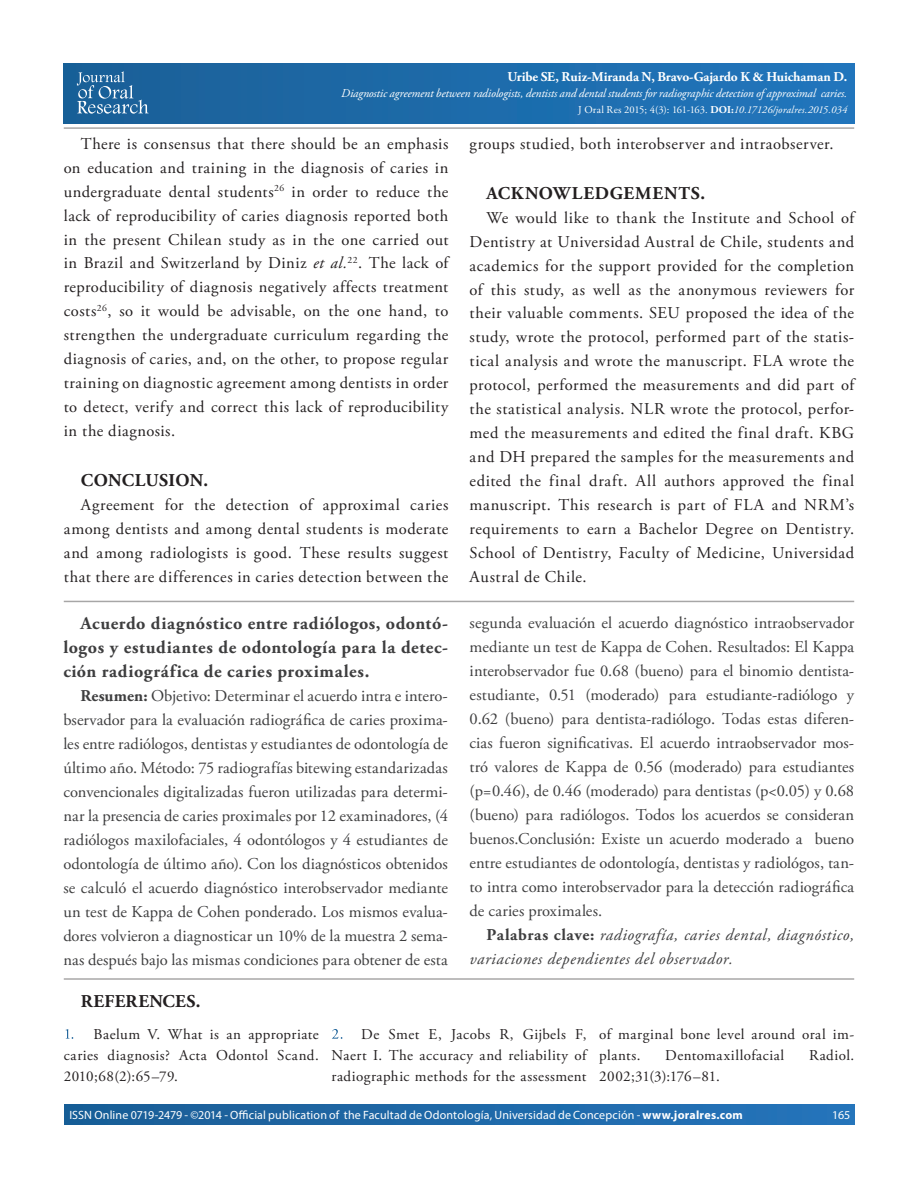
<style>
.page{position:relative;width:918px;height:1188px;background:#fff}
.page>*{position:absolute;margin:0;border:0;box-sizing:border-box;transform-origin:0 0}
.texto_parrafos_inter{font:700 18px/24px "Adobe Garamond Pro";letter-spacing:.04em;color:#3e3e3f;text-align:justify}
.texto_parrafos_inter-2{font:700 18px "Adobe Garamond Pro";letter-spacing:.025em;color:#231f20}
.texto_parrafos_inter-3{font:700 18px "Adobe Garamond Pro";letter-spacing:.045em;color:#231f20}
.texto_parrafos_inter-4{font:16.5px/23.9px "Adobe Garamond Pro";letter-spacing:.035em;color:#231f20;text-align:justify}
.resumen{font:16.5px/24px "Adobe Garamond Pro";letter-spacing:.005em;color:#3e3e3f;text-align:justify}
.resumen-2{font:italic 16.5px/24px "Adobe Garamond Pro";letter-spacing:.035em;color:#3e3e3f}
.references_azules{font:15px/21px "Adobe Garamond Pro";letter-spacing:.035em;color:#231f20;text-align:justify}
.references_azules-2{font:15px "Adobe Garamond Pro";letter-spacing:-.015em;color:#231f20}
.t1{font:700 13.5px "Adobe Garamond Pro";letter-spacing:-.01em;color:#fff}
.t2{font:12px "Myriad Pro";letter-spacing:.01em;color:#fff}
.t3{font:italic 12px "Adobe Garamond Pro";letter-spacing:-.01em;color:#fff}
.t4{font:10.5px "Adobe Garamond Pro";letter-spacing:.005em;color:#fff}
.s1{font-weight:700}
.s2{font-style:italic}
.s3{font-weight:700;font-style:normal}
.s4{color:#fff}
</style>
<div class="page">
<div style="left:64px;top:64px;width:790px;height:59px;background:linear-gradient(to right,#1a5f97,#2176bd)"></div>
<svg style="left:77px;top:71px;width:72px;height:43px;background:#407baa"></svg>
<hr style="left:64px;top:127px;width:790px;height:2px;background:#231f20">
<div style="left:64px;top:1105px;width:790px;height:19px;background:linear-gradient(to right,#195d95,#2574bb)"></div>
<hr style="left:64px;top:601px;width:790px;height:1px;background:#231f20">
<hr style="left:64px;top:978px;width:790px;height:2px;background:#231f20">
<p class="t1" style="left:508px;top:69px;width:341px">Uribe SE, Ruiz-Miranda N, Bravo-Gajardo K &amp; Huichaman D.</p>
<p class="t4" style="left:578px;top:103px;width:271px">J Oral Res 2015; 4(3): 161-163. <span class="s1">DOI:</span><span class="s2">10.17126/joralres.2015.034</span></p>
<p class="t3" style="left:341px;top:86px;width:508px">Diagnostic agreement between radiologists, dentists and dental students for radiographic detection of approximal caries.</p>
<p class="texto_parrafos_inter-4" style="left:64px;top:132px;width:386px;text-indent:17px">There is consensus that there should be an emphasis on education and training in the diagnosis of caries in undergraduate dental students<sup>26</sup> in order to reduce the lack of reproducibility of caries diagnosis reported both in the present Chilean study as in the one carried out in Brazil and Switzerland by Diniz <span class="s2">et al.</span><sup>22</sup>. The lack of reproducibility of diagnosis negatively affects treatment costs<sup>26</sup>, so it would be advisable, on the one hand, to strengthen the undergraduate curriculum regarding the diagnosis of caries, and, on the other, to propose regular training on diagnostic agreement among dentists in order to detect, verify and correct this lack of reproducibility in the diagnosis.</p>
<p class="texto_parrafos_inter-2" style="left:81px;top:470px;width:129px">CONCLUSION.</p>
<p class="texto_parrafos_inter-4" style="left:64px;top:493px;width:386px;text-indent:17px">Agreement for the detection of approximal caries among dentists and among dental students is moderate and among radiologists is good. These results suggest that there are differences in caries detection between the</p>
<p class="texto_parrafos_inter" style="left:63px;top:611px;width:386px;text-indent:17px">Acuerdo diagnóstico entre radiólogos, odontó&shy;logos y estudiantes de odontología para la detec&shy;ción radiográfica de caries proximales.</p>
<p class="resumen" style="left:63px;top:684px;width:386px;text-indent:17px"><span class="s1">Resumen:</span> Objetivo: Determinar el acuerdo intra e intero&shy;bservador para la evaluación radiográfica de caries proxima&shy;les entre radiólogos, dentistas y estudiantes de odontología de último año. Método: 75 radiografías bitewing estandarizadas convencionales digitalizadas fueron utilizadas para determi&shy;nar la presencia de caries proximales por 12 examinadores, (4 radiólogos maxilofaciales, 4 odontólogos y 4 estudiantes de odontología de último año). Con los diagnósticos obtenidos se calculó el acuerdo diagnóstico interobservador mediante un test de Kappa de Cohen ponderado. Los mismos evalua&shy;dores volvieron a diagnosticar un 10% de la muestra 2 sema&shy;nas después bajo las mismas condiciones para obtener de esta</p>
<p class="texto_parrafos_inter-2" style="left:81px;top:991px;width:121px">REFERENCES.</p>
<p class="texto_parrafos_inter-4" style="left:470px;top:132px;width:366px">groups studied, both interobserver and intraobserver.</p>
<p class="texto_parrafos_inter-3" style="left:487px;top:183px;width:220px">ACKNOWLEDGEMENTS.</p>
<p class="texto_parrafos_inter-4" style="left:470px;top:206px;width:386px;text-indent:17px">We would like to thank the Institute and School of Dentistry at Universidad Austral de Chile, students and academics for the support provided for the completion of this study, as well as the anonymous reviewers for their valuable comments. SEU proposed the idea of the study, wrote the protocol, performed part of the statis&shy;tical analysis and wrote the manuscript. FLA wrote the protocol, performed the measurements and did part of the statistical analysis. NLR wrote the protocol, perfor&shy;med the measurements and edited the final draft. KBG and DH prepared the samples for the measurements and edited the final draft. All authors approved the final manuscript. This research is part of FLA and NRM’s requirements to earn a Bachelor Degree on Dentistry.<br>School of Dentistry, Faculty of Medicine, Universidad Austral de Chile.</p>
<p class="resumen" style="left:470px;top:611px;width:386px">segunda evaluación el acuerdo diagnóstico intraobservador mediante un test de Kappa de Cohen. Resultados: El Kappa interobservador fue 0.68 (bueno) para el binomio dentista&shy;estudiante, 0.51 (moderado) para estudiante-radiólogo y 0.62 (bueno) para dentista-radiólogo. Todas estas diferen&shy;cias fueron significativas. El acuerdo intraobservador mos&shy;tró valores de Kappa de 0.56 (moderado) para estudiantes (p=0.46), de 0.46 (moderado) para dentistas (p&lt;0.05) y 0.68 (bueno) para radiólogos. Todos los acuerdos se consideran buenos.Conclusión: Existe un acuerdo moderado a bueno entre estudiantes de odontología, dentistas y radiológos, tan&shy;to intra como interobservador para la detección radiográfica de caries proximales.</p>
<p class="resumen-2" style="left:470px;top:923px;width:386px;text-indent:17px"><span class="s3">Palabras clave:</span> radiografía, caries dental, diagnóstico, variaciones dependientes del observador.</p>
<p class="references_azules" style="left:64px;top:1024px;width:256px"><span class="s4">1.</span> Baelum V. What is an appropriate caries diagnosis? Acta Odontol Scand.<br>2010;68(2):65–79.</p>
<p class="references_azules" style="left:332px;top:1024px;width:256px"><span class="s4">2.</span> De Smet E, Jacobs R, Gijbels F, Naert I. The accuracy and reliability of radiographic methods for the assessment</p>
<p class="references_azules" style="left:599px;top:1024px;width:256px">of marginal bone level around oral im&shy;plants.</p>
<p class="references_azules" style="left:665px;top:1045px;width:121px">Dentomaxillofacial</p>
<p class="references_azules" style="left:809px;top:1045px;width:47px">Radiol.</p>
<p class="references_azules-2" style="left:599px;top:1067px;width:122px">2002;31(3):176–81.</p>
<p class="t2" style="left:69px;top:1107px;width:675px">ISSN Online 0719-2479 - ©2014 - Official publication of the Facultad de Odontología, Universidad de Concepción - <span class="s1">www.joralres.com</span></p>
<p class="t2" style="left:832px;top:1107px;width:19px">165</p>
</div>
